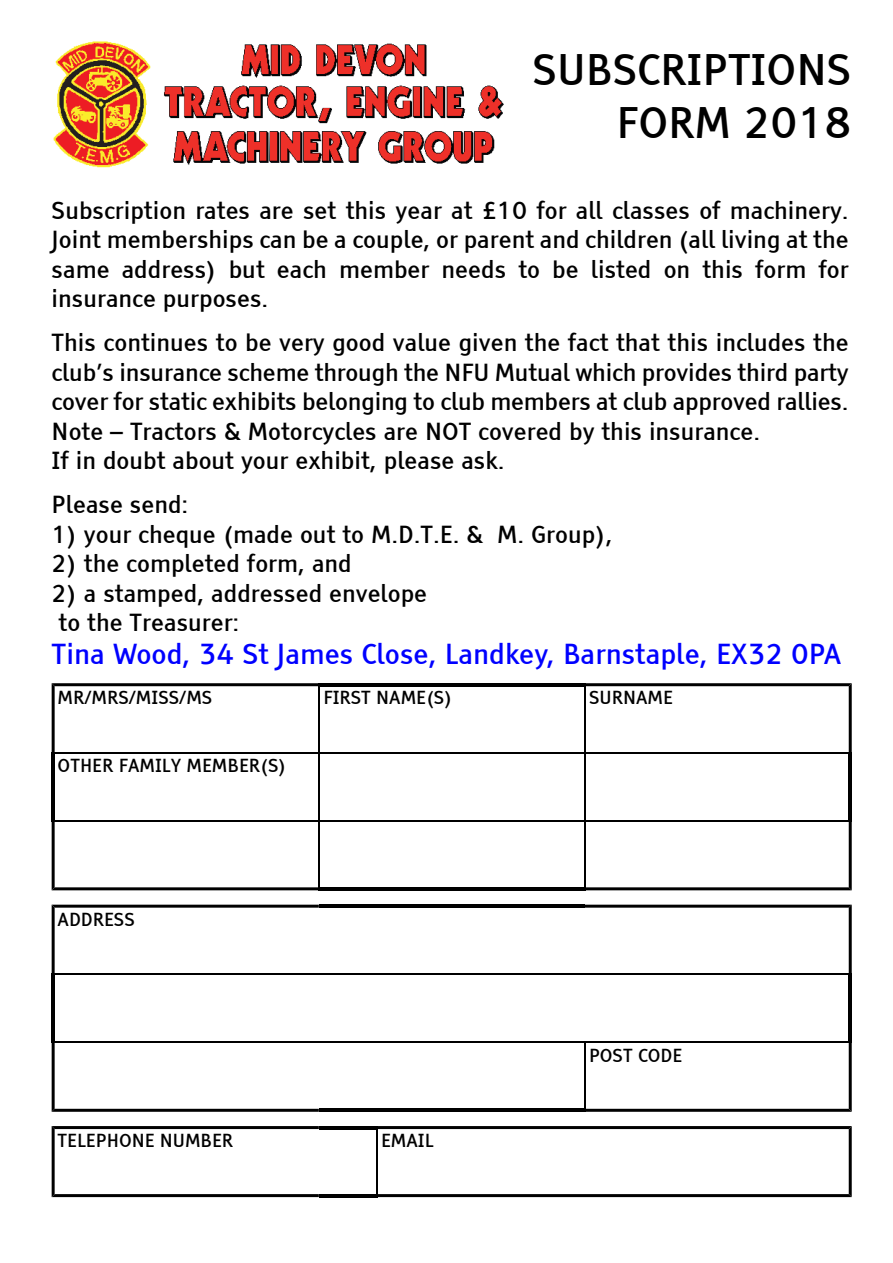
<style>
.page{position:relative;width:893px;height:1263px;background:#fff}
.page>*{position:absolute;margin:0;border:0;box-sizing:border-box;transform-origin:0 0}
.t1{font:42.15px/52.7px "Tiresias P Cfont";color:#000;text-align:right}
.t2{font:27.6px "Tiresias P Cfont";color:#00f}
.t3{font:23.55px/29.4px "Tiresias P Cfont";color:#000}
.t4{font:18px "Tiresias P Cfont";color:#000}
</style>
<div class="page">
<img style="left:53px;top:41px;width:451px;height:127px">
<hr style="left:318px;top:683px;width:267px;height:3px;background:#000">
<hr style="left:318px;top:752px;width:267px;height:1px;background:#000">
<hr style="left:318px;top:820px;width:267px;height:1px;background:#000">
<hr style="left:318px;top:887px;width:267px;height:3px;background:#000">
<svg style="left:52px;top:683px;width:266px;height:70px"></svg>
<hr style="left:52px;top:752px;width:3px;height:69px;background:#000">
<svg style="left:52px;top:820px;width:266px;height:70px"></svg>
<hr style="left:318px;top:686px;width:2px;height:67px;background:#000">
<hr style="left:318px;top:752px;width:2px;height:69px;background:#000">
<hr style="left:318px;top:820px;width:2px;height:67px;background:#000">
<hr style="left:584px;top:752px;width:1px;height:69px;background:#000">
<svg style="left:584px;top:683px;width:268px;height:70px"></svg>
<hr style="left:849px;top:752px;width:3px;height:69px;background:#000">
<svg style="left:584px;top:820px;width:268px;height:70px"></svg>
<hr style="left:319px;top:905px;width:265px;height:3px;background:#000">
<hr style="left:319px;top:973px;width:265px;height:2px;background:#000">
<hr style="left:319px;top:1041px;width:266px;height:2px;background:#000">
<hr style="left:319px;top:1109px;width:266px;height:3px;background:#000">
<svg style="left:52px;top:905px;width:267px;height:70px"></svg>
<hr style="left:52px;top:973px;width:3px;height:70px;background:#000">
<svg style="left:52px;top:1041px;width:267px;height:71px"></svg>
<svg style="left:584px;top:905px;width:268px;height:70px"></svg>
<hr style="left:849px;top:973px;width:3px;height:70px;background:#000">
<svg style="left:584px;top:1041px;width:268px;height:71px"></svg>
<hr style="left:319px;top:1126px;width:58px;height:3px;background:#000">
<hr style="left:319px;top:1194px;width:58px;height:3px;background:#000">
<svg style="left:52px;top:1126px;width:267px;height:71px"></svg>
<svg style="left:376px;top:1126px;width:476px;height:71px"></svg>
<h1 class="t1" style="left:533px;top:45px;width:320px">SUBSCRIPTIONS<br>FORM 2018</h1>
<p class="t3" style="left:52px;top:196px;width:799px;text-align:justify">Subscription rates are set this year at £10 for all classes of machinery.<br>Joint memberships can be a couple, or parent and children (all living at the same address) but each member needs to be listed on this form for insurance purposes.</p>
<p class="t3" style="left:52px;top:329px;width:799px">This continues to be very good value given the fact that this includes the club’s insurance scheme through the NFU Mutual which provides third party cover for static exhibits belonging to club members at club approved rallies.<br>Note – Tractors &amp; Motorcycles are NOT covered by this insurance.<br>If in doubt about your exhibit, please ask.</p>
<p class="t3" style="left:52px;top:491px;width:138px">Please send:</p>
<p class="t3" style="left:52px;top:520px;width:562px">1) your cheque (made out to M.D.T.E. &amp; M. Group),</p>
<p class="t3" style="left:52px;top:550px;width:302px">2) the completed form, and</p>
<p class="t3" style="left:52px;top:579px;width:377px">2) a stamped, addressed envelope to the Treasurer:</p>
<p class="t2" style="left:52px;top:639px;width:791px">Tina Wood, 34 St James Close, Landkey, Barnstaple, EX32 0PA</p>
<p class="t4" style="left:58px;top:688px;width:156px">MR/MRS/MISS/MS</p>
<p class="t4" style="left:323px;top:688px;width:130px">FIRST NAME(S)</p>
<p class="t4" style="left:589px;top:688px;width:85px">SURNAME</p>
<p class="t4" style="left:58px;top:756px;width:230px">OTHER FAMILY MEMBER(S)</p>
<p class="t4" style="left:58px;top:909px;width:79px">ADDRESS</p>
<p class="t4" style="left:58px;top:1131px;width:177px">TELEPHONE NUMBER</p>
<p class="t4" style="left:381px;top:1131px;width:54px">EMAIL</p>
<p class="t4" style="left:589px;top:1045px;width:95px">POST CODE</p>
</div>
